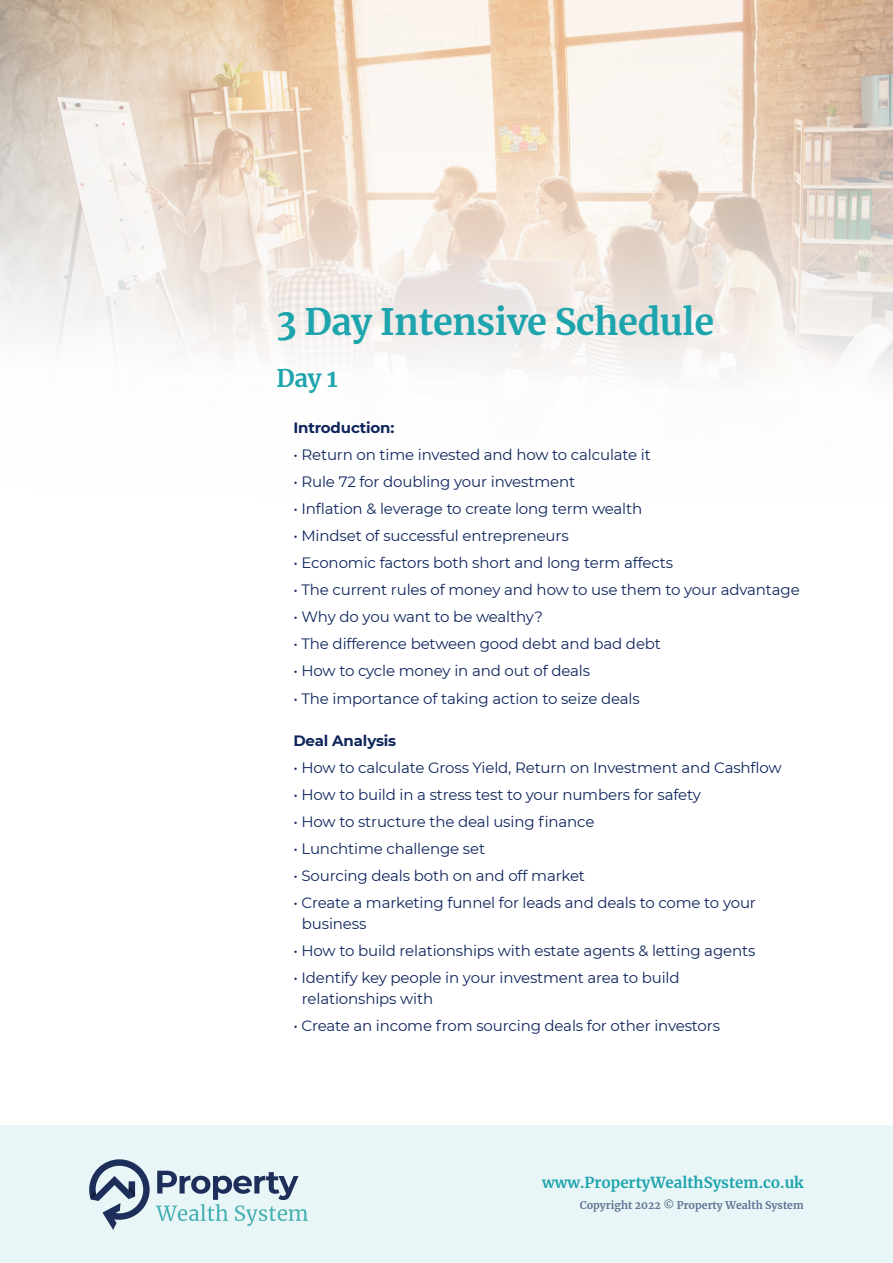
<style>
.page{position:relative;width:893px;height:1263px;background:#fff}
.page>*{position:absolute;margin:0;border:0;box-sizing:border-box;transform-origin:0 0}
._14pt_Sub_Header{font:700 36px "Merriweather";letter-spacing:-.01em;color:#1ea4ad}
._14pt_Sub_Header-2{font:700 24px "Merriweather";color:#1ea4ad}
.BODY_BLUE{font:15px/21px "Montserrat";letter-spacing:-.01em;color:#0f265c}
.t1{font:700 15px "Merriweather";color:#1ea4ad}
.BODY_BLUE-2{font:700 15px "Montserrat";letter-spacing:-.01em;color:#0f265c}
.t2{font:700 10.5px "Merriweather";color:#5e7493}
</style>
<div class="page">
<div style="left:0;top:1126px;width:893px;height:137px;background:#e9f6f7"></div>
<svg style="left:156px;top:1171px;width:152px;height:55px"></svg>
<svg style="left:89px;top:1159px;width:61px;height:71px"></svg>
<img style="left:0;top:0;width:893px;height:375px">
<p class="_14pt_Sub_Header" style="left:276px;top:297px;width:439px">3 Day Intensive Schedule</p>
<p class="_14pt_Sub_Header-2" style="left:276px;top:362px;width:63px">Day 1</p>
<p class="BODY_BLUE-2" style="left:293px;top:417px;width:102px">Introduction:</p>
<p class="BODY_BLUE" style="left:293px;top:444px;width:359px">• Return on time invested and how to calculate it</p>
<p class="BODY_BLUE" style="left:293px;top:471px;width:283px">• Rule 72 for doubling your investment</p>
<p class="BODY_BLUE" style="left:293px;top:498px;width:350px">• Inflation &amp; leverage to create long term wealth</p>
<p class="BODY_BLUE" style="left:293px;top:525px;width:277px">• Mindset of successful entrepreneurs</p>
<p class="BODY_BLUE" style="left:293px;top:552px;width:381px">• Economic factors both short and long term affects</p>
<p class="BODY_BLUE" style="left:293px;top:579px;width:508px">• The current rules of money and how to use them to your advantage</p>
<p class="BODY_BLUE" style="left:293px;top:606px;width:251px">• Why do you want to be wealthy?</p>
<p class="BODY_BLUE" style="left:293px;top:633px;width:369px">• The difference between good debt and bad debt</p>
<p class="BODY_BLUE" style="left:293px;top:660px;width:298px">• How to cycle money in and out of deals</p>
<p class="BODY_BLUE" style="left:293px;top:687px;width:348px">• The importance of taking action to seize deals</p>
<p class="BODY_BLUE-2" style="left:293px;top:729px;width:104px">Deal Analysis</p>
<p class="BODY_BLUE" style="left:293px;top:756px;width:490px">• How to calculate Gross Yield, Return on Investment and Cashflow</p>
<p class="BODY_BLUE" style="left:293px;top:783px;width:409px">• How to build in a stress test to your numbers for safety</p>
<p class="BODY_BLUE" style="left:293px;top:810px;width:303px">• How to structure the deal using finance</p>
<p class="BODY_BLUE" style="left:293px;top:837px;width:193px">• Lunchtime challenge set</p>
<p class="BODY_BLUE" style="left:293px;top:864px;width:293px">• Sourcing deals both on and off market</p>
<p class="BODY_BLUE" style="left:302px;top:891px;width:456px;text-indent:-9px">• Create a marketing funnel for leads and deals to come to your business</p>
<p class="BODY_BLUE" style="left:293px;top:939px;width:463px">• How to build relationships with estate agents &amp; letting agents</p>
<p class="BODY_BLUE" style="left:302px;top:966px;width:379px;text-indent:-9px">• Identify key people in your investment area to build relationships with</p>
<p class="BODY_BLUE" style="left:293px;top:1014px;width:428px">• Create an income from sourcing deals for other investors</p>
<p class="t1" style="left:542px;top:1172px;width:263px">www.PropertyWealthSystem.co.uk</p>
<p class="t2" style="left:580px;top:1198px;width:225px">Copyright 2022 © Property Wealth System</p>
</div>
